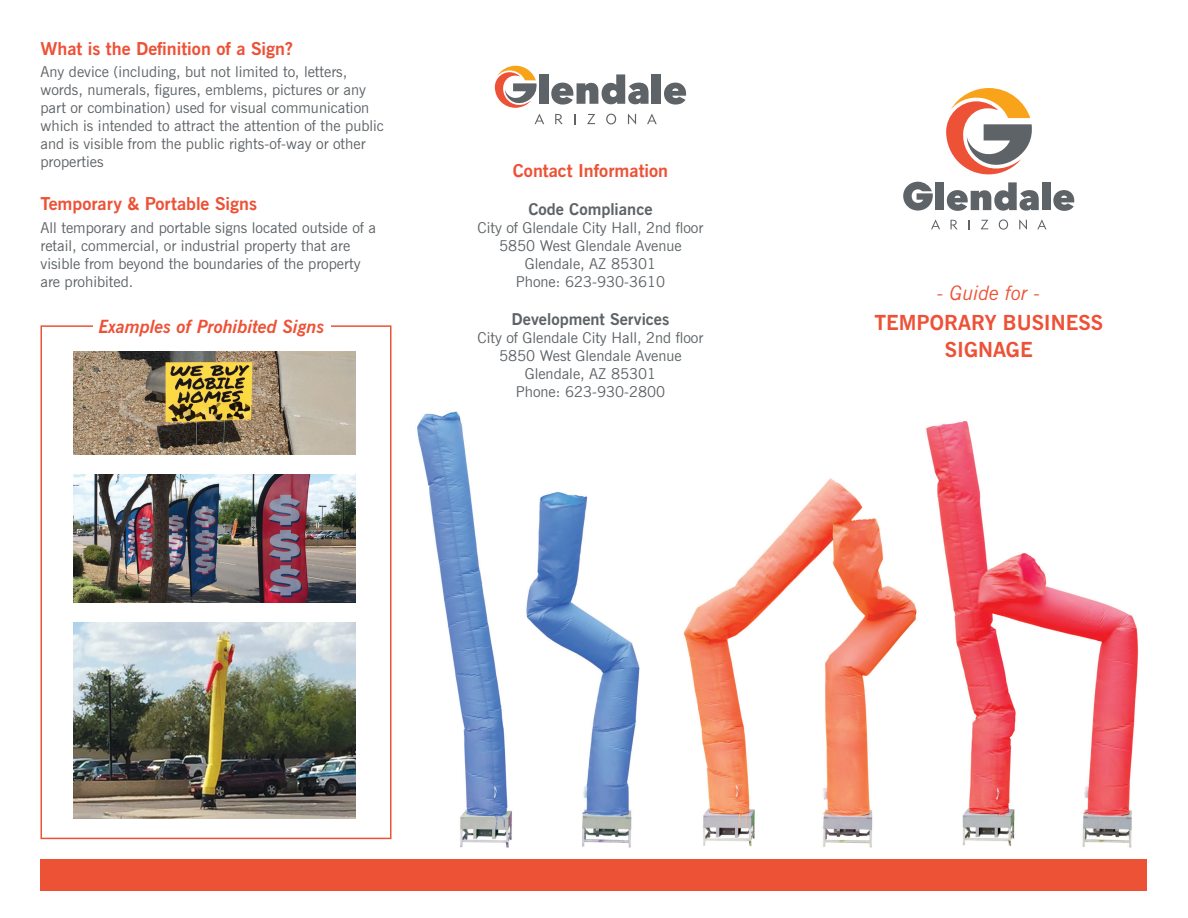
<style>
.page{position:relative;width:1188px;height:918px;background:#fff}
.page>*{position:absolute;margin:0;border:0;box-sizing:border-box;transform-origin:0 0}
.t1{font:700 21px "News Gothic BT";color:#ed5136}
.t2{font:italic 19.5px "News Gothic BT";color:#ed5136}
.t3{font:700 18px "News Gothic BT";color:#ed5136}
.t4{font:italic 700 18px "News Gothic BT";color:#ed5136}
.t5{font:700 16.5px "News Gothic BT";color:#5e6367}
.t6{font:15px/18px "News Gothic BT";color:#5e6367}
</style>
<div class="page">
<div style="left:40px;top:325px;width:352px;height:514px;border:2px solid #ed5136"></div>
<img style="left:417px;top:411px;width:721px;height:437px">
<div style="left:93px;top:319px;width:237px;height:21px;background:#fff"></div>
<div style="left:936px;top:182px;width:8px;height:28px;background:#5e6367"></div>
<svg style="left:947px;top:182px;width:92px;height:29px"></svg>
<div style="left:1042px;top:182px;width:9px;height:28px;background:#5e6367"></div>
<svg style="left:1053px;top:190px;width:21px;height:21px"></svg>
<svg style="left:903px;top:182px;width:30px;height:29px"></svg>
<svg style="left:931px;top:219px;width:9px;height:10px"></svg>
<svg style="left:951px;top:220px;width:7px;height:9px"></svg>
<svg style="left:968px;top:220px;width:2px;height:9px"></svg>
<svg style="left:981px;top:220px;width:7px;height:9px"></svg>
<svg style="left:999px;top:219px;width:9px;height:11px"></svg>
<svg style="left:1019px;top:219px;width:8px;height:11px"></svg>
<svg style="left:1037px;top:219px;width:9px;height:10px"></svg>
<svg style="left:946px;top:88px;width:86px;height:86px"></svg>
<div style="left:40px;top:859px;width:1108px;height:32px;background:#ed5136"></div>
<svg style="left:495px;top:66px;width:42px;height:42px"></svg>
<div style="left:539px;top:74px;width:9px;height:30px;background:#5e6367"></div>
<svg style="left:551px;top:74px;width:98px;height:31px"></svg>
<div style="left:652px;top:74px;width:9px;height:30px;background:#5e6367"></div>
<svg style="left:664px;top:83px;width:22px;height:22px"></svg>
<svg style="left:535px;top:114px;width:9px;height:10px"></svg>
<svg style="left:555px;top:114px;width:8px;height:10px"></svg>
<svg style="left:587px;top:114px;width:8px;height:10px"></svg>
<svg style="left:606px;top:114px;width:10px;height:10px"></svg>
<svg style="left:628px;top:114px;width:8px;height:10px"></svg>
<svg style="left:647px;top:114px;width:10px;height:10px"></svg>
<img style="left:73px;top:352px;width:282px;height:102px">
<img style="left:73px;top:474px;width:282px;height:129px">
<img style="left:73px;top:623px;width:282px;height:195px">
<p class="t3" style="left:40px;top:37px;width:254px">What is the Definition of a Sign?</p>
<p class="t6" style="left:40px;top:63px;width:345px">Any device (including, but not limited to, letters, words, numerals, figures, emblems, pictures or any part or combination) used for visual communication which is intended to attract the attention of the public and is visible from the public rights-of-way or other properties</p>
<p class="t3" style="left:40px;top:193px;width:218px">Temporary &amp; Portable Signs</p>
<p class="t6" style="left:40px;top:218px;width:337px">All temporary and portable signs located outside of a retail, commercial, or industrial property that are</p>
<p class="t6" style="left:40px;top:254px;width:322px">visible from beyond the boundaries of the property</p>
<p class="t6" style="left:40px;top:272px;width:94px">are prohibited.</p>
<p class="t4" style="left:99px;top:315px;width:227px">Examples of Prohibited Signs</p>
<p class="t3" style="left:513px;top:160px;width:157px">Contact Information</p>
<p class="t5" style="left:528px;top:199px;width:126px">Code Compliance</p>
<p class="t6" style="left:478px;top:218px;width:227px">City of Glendale City Hall, 2nd floor</p>
<p class="t6" style="left:499px;top:236px;width:184px">5850 West Glendale Avenue</p>
<p class="t6" style="left:525px;top:254px;width:133px">Glendale, AZ 85301</p>
<p class="t6" style="left:516px;top:272px;width:151px">Phone: 623-930-3610</p>
<p class="t5" style="left:512px;top:309px;width:159px">Development Services</p>
<p class="t6" style="left:478px;top:328px;width:227px">City of Glendale City Hall, 2nd floor</p>
<p class="t6" style="left:499px;top:346px;width:184px">5850 West Glendale Avenue</p>
<p class="t6" style="left:525px;top:364px;width:133px">Glendale, AZ 85301</p>
<p class="t6" style="left:516px;top:382px;width:151px">Phone: 623-930-2800</p>
<p class="t2" style="left:937px;top:281px;width:106px">- Guide for -</p>
<p class="t1" style="left:874px;top:310px;width:230px">TEMPORARY BUSINESS</p>
<p class="t1" style="left:945px;top:337px;width:89px">SIGNAGE</p>
</div>
